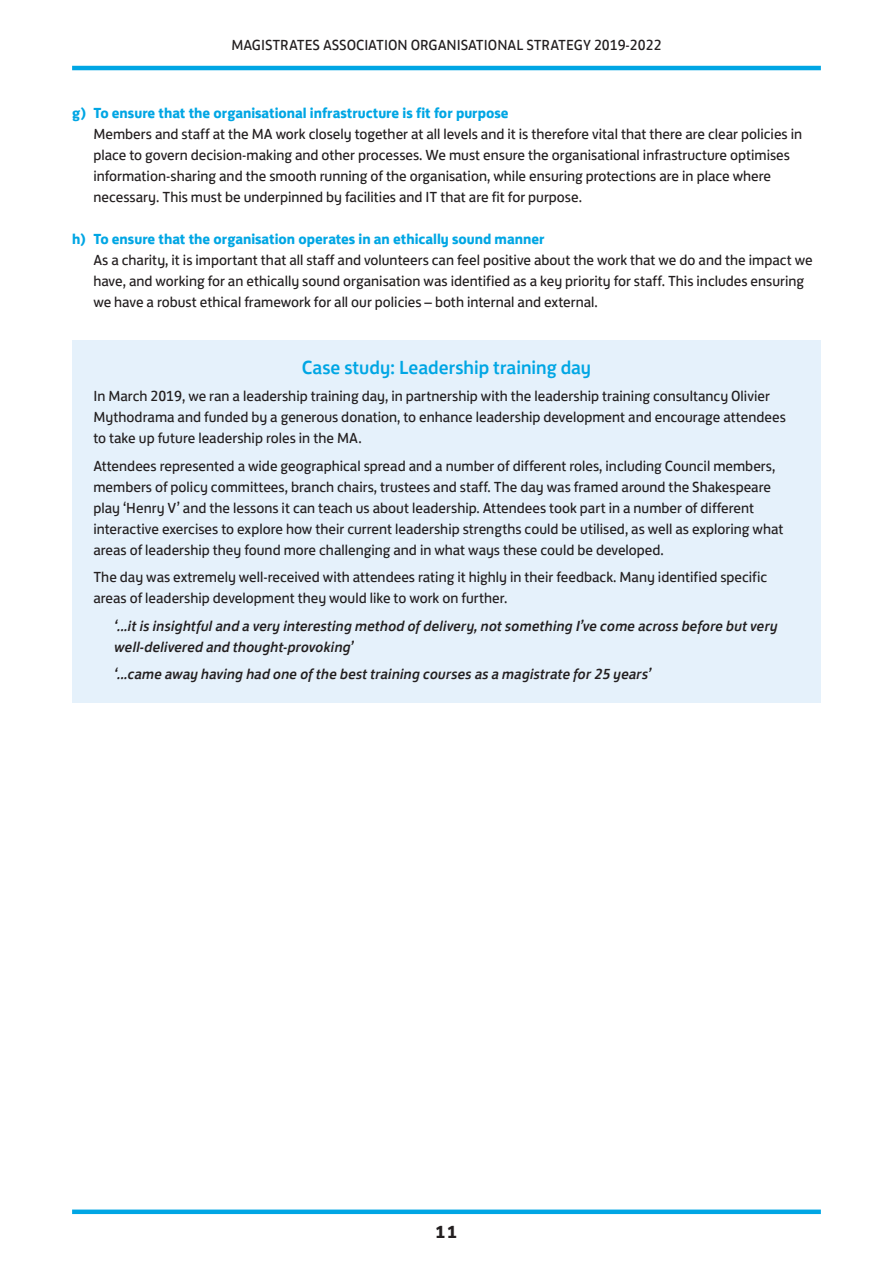
<style>
.page{position:relative;width:893px;height:1263px;background:#fff}
.page>*{position:absolute;margin:0;border:0;box-sizing:border-box;transform-origin:0 0}
.t1{font:500 19.5px "FS Jack";color:#00a6e4}
.t2{font:700 18px "FS Jack";color:#231f20}
.t3{font:15px/21px "FS Jack";color:#231f20}
.t4{font:italic 500 15px/21px "FS Jack";color:#231f20}
.t5{font:700 15px "FS Jack";color:#00a6e4}
</style>
<div class="page">
<div style="left:72px;top:340px;width:748px;height:363px;background:#e5f1fb"></div>
<hr style="left:72px;top:66px;width:748px;height:4px;background:#00a6e4">
<hr style="left:72px;top:1210px;width:748px;height:4px;background:#00a6e4">
<p class="t3" style="left:231px;top:36px;width:431px">MAGISTRATES ASSOCIATION ORGANISATIONAL STRATEGY 2019-2022</p>
<p class="t5" style="left:72px;top:107px;width:438px">g) To ensure that the organisational infrastructure is fit for purpose</p>
<p class="t3" style="left:93px;top:125px;width:710px">Members and staff at the MA work closely together at all levels and it is therefore vital that there are clear policies in place to govern decision-making and other processes. We must ensure the organisational infrastructure optimises information-sharing and the smooth running of the organisation, while ensuring protections are in place where necessary. This must be underpinned by facilities and IT that are fit for purpose.</p>
<p class="t5" style="left:72px;top:233px;width:474px">h) To ensure that the organisation operates in an ethically sound manner</p>
<p class="t3" style="left:93px;top:251px;width:720px">As a charity, it is important that all staff and volunteers can feel positive about the work that we do and the impact we have, and working for an ethically sound organisation was identified as a key priority for staff. This includes ensuring we have a robust ethical framework for all our policies – both internal and external.</p>
<h1 class="t1" style="left:302px;top:360px;width:291px">Case study: Leadership training day</h1>
<p class="t3" style="left:93px;top:387px;width:694px">In March 2019, we ran a leadership training day, in partnership with the leadership training consultancy Olivier<br>Mythodrama and funded by a generous donation, to enhance leadership development and encourage attendees to take up future leadership roles in the MA.</p>
<p class="t3" style="left:93px;top:457px;width:691px">Attendees represented a wide geographical spread and a number of different roles, including Council members, members of policy committees, branch chairs, trustees and staff. The day was framed around the Shakespeare play ‘Henry V’ and the lessons it can teach us about leadership. Attendees took part in a number of different interactive exercises to explore how their current leadership strengths could be utilised, as well as exploring what areas of leadership they found more challenging and in what ways these could be developed.</p>
<p class="t3" style="left:93px;top:568px;width:675px">The day was extremely well-received with attendees rating it highly in their feedback. Many identified specific areas of leadership development they would like to work on further.</p>
<p class="t4" style="left:115px;top:617px;width:664px">‘...it is insightful and a very interesting method of delivery, not something I’ve come across before but very well-delivered and thought-provoking’</p>
<p class="t4" style="left:115px;top:665px;width:538px">‘...came away having had one of the best training courses as a magistrate for 25 years’</p>
<p class="t2" style="left:435px;top:1225px;width:23px">11</p>
</div>
